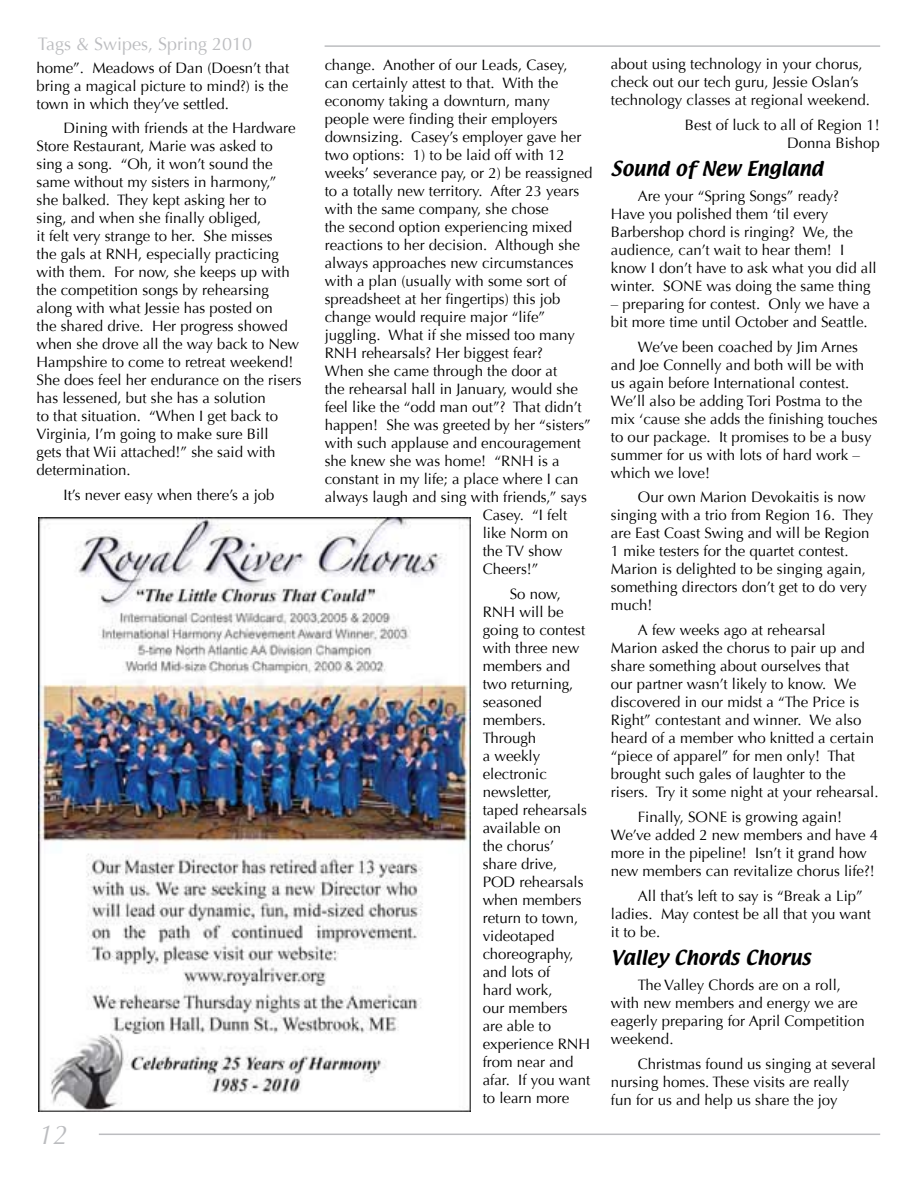
<style>
.page{position:relative;width:918px;height:1188px;background:#fff}
.page>*{position:absolute;margin:0;border:0;box-sizing:border-box;transform-origin:0 0}
.t1{font:italic 27px "Optima";color:#bcbdc0}
.t2{font:18px "Textile";color:#000}
.t3{font:18px "Optima";color:#bcbdc0}
.t4{font:15px/18px "Optima";color:#000}
</style>
<div class="page">
<hr style="left:99px;top:1134px;width:781px;height:1px;background:#bcbdc0">
<hr style="left:325px;top:45px;width:555px;height:2px;background:#bcbdc0">
<img style="left:39px;top:517px;width:432px;height:594px">
<p class="t3" style="left:38px;top:33px;width:216px">Tags &amp; Swipes, Spring 2010</p>
<p class="t4" style="left:37px;top:59px;width:254px;text-align:justify">home”. Meadows of Dan (Doesn’t that bring a magical picture to mind?) is the town in which they’ve settled.</p>
<p class="t4" style="left:37px;top:120px;width:266px;text-indent:27px">Dining with friends at the Hardware Store Restaurant, Marie was asked to sing a song. “Oh, it won’t sound the same without my sisters in harmony,” she balked. They kept asking her to<br>sing, and when she finally obliged,<br>it felt very strange to her. She misses<br>the gals at RN H, especially practicing with them. For now, she keeps up with the competition songs by rehearsing along with what Jessie has posted on<br>the shared drive. Her progress showed when she drove all the way back to N ew Hampshire to come to retreat weekend!<br>She does feel her endurance on the risers has lessened, but she has a solution<br>to that situation. “When I get back to Virginia, I’m going to make sure Bill<br>gets that Wii attached!” she said with determination.</p>
<p class="t4" style="left:64px;top:486px;width:213px">It’s never easy when there’s a job</p>
<h1 class="t1" style="left:38px;top:1119px;width:32px">12</h1>
<p class="t4" style="left:325px;top:56px;width:244px">change. Another of our Leads, Casey,</p>
<p class="t4" style="left:325px;top:74px;width:235px">can certainly attest to that. With the</p>
<p class="t4" style="left:325px;top:92px;width:227px">economy taking a downturn, many</p>
<p class="t4" style="left:325px;top:110px;width:234px">people were finding their employers</p>
<p class="t4" style="left:325px;top:128px;width:258px">downsizing. Casey’s employer gave her</p>
<p class="t4" style="left:325px;top:146px;width:241px">two options: 1) to be laid off with 12</p>
<p class="t4" style="left:325px;top:164px;width:269px">weeks’ severance pay, or 2) be reassigned</p>
<p class="t4" style="left:325px;top:182px;width:256px">to a totally new territory. After 23 years</p>
<p class="t4" style="left:325px;top:200px;width:225px">with the same company, she chose</p>
<p class="t4" style="left:325px;top:218px;width:249px">the second option experiencing mixed</p>
<p class="t4" style="left:325px;top:236px;width:257px">reactions to her decision. Although she</p>
<p class="t4" style="left:325px;top:254px;width:250px">always approaches new circumstances</p>
<p class="t4" style="left:325px;top:272px;width:243px">with a plan (usually with some sort of</p>
<p class="t4" style="left:325px;top:290px;width:237px">spreadsheet at her fingertips) this job</p>
<p class="t4" style="left:325px;top:308px;width:222px">change would require major “life”</p>
<p class="t4" style="left:325px;top:326px;width:252px">juggling. What if she missed too many</p>
<p class="t4" style="left:325px;top:344px;width:220px">RN H rehearsals? Her biggest fear?</p>
<p class="t4" style="left:325px;top:362px;width:234px">When she came through the door at</p>
<p class="t4" style="left:325px;top:380px;width:255px">the rehearsal hall in January, would she</p>
<p class="t4" style="left:325px;top:398px;width:258px">feel like the “odd man out”? That didn’t</p>
<p class="t4" style="left:325px;top:416px;width:268px">happen! She was greeted by her “sisters”</p>
<p class="t4" style="left:325px;top:434px;width:258px">with such applause and encouragement</p>
<p class="t4" style="left:325px;top:452px;width:236px">she knew she was home! “RN H is a</p>
<p class="t4" style="left:325px;top:470px;width:255px">constant in my life; a place where I can</p>
<p class="t4" style="left:325px;top:488px;width:264px">always laugh and sing with friends,” says</p>
<p class="t4" style="left:483px;top:506px;width:86px">Casey. “I felt</p>
<p class="t4" style="left:483px;top:524px;width:87px">like Norm on</p>
<p class="t4" style="left:483px;top:542px;width:81px">the TV show</p>
<p class="t4" style="left:483px;top:560px;width:57px">Cheers!”</p>
<p class="t4" style="left:483px;top:585px;width:109px;text-indent:27px">So now,<br>RNH will be going to contest with three new members and two returning, seasoned members.<br>Through<br>a weekly electronic newsletter, taped rehearsals available on<br>the chorus’ share drive,<br>POD rehearsals when members return to town, videotaped choreography, and lots of<br>hard work,<br>our members are able to experience RN H from near and afar. If you want to learn more</p>
<p class="t4" style="left:611px;top:55px;width:260px">about using technology in your chorus, check out our tech guru, Jessie Oslan’s technology classes at regional weekend.</p>
<p class="t4" style="left:685px;top:116px;width:196px;text-align:right">Best of luck to all of Region 1!<br>Donna Bishop</p>
<p class="t2" style="left:611px;top:156px;width:213px">Sound of New England</p>
<p class="t4" style="left:611px;top:187px;width:267px;text-indent:27px">Are your “Spring Songs” ready?<br>Have you polished them ‘til every<br>Barbershop chord is ringing? We, the audience, can’t wait to hear them! I know I don’t have to ask what you did all winter. SONE</p>
<p class="t4" style="left:707px;top:277px;width:165px">was doing the same thing</p>
<p class="t4" style="left:611px;top:295px;width:261px">– preparing for contest. Only we have a bit more time until October and Seattle.</p>
<p class="t4" style="left:611px;top:338px;width:268px;text-indent:27px">We’ve been coached by Jim Arnes and Joe Connelly and both will be with us again before International contest.<br>We’ll also be adding Tori Postma to the mix ‘cause she adds the finishing touches to our package. It promises to be a busy summer for us with lots of hard work – which we love!</p>
<p class="t4" style="left:611px;top:489px;width:264px;text-indent:27px">Our own Marion Devokaitis is now singing with a trio from Region 16. They are East Coast Swing and will be Region 1 mike testers for the quartet contest.<br>Marion is delighted to be singing again, something directors don’t get to do very much!</p>
<p class="t4" style="left:611px;top:621px;width:269px;text-indent:27px">A few weeks ago at rehearsal<br>Marion asked the chorus to pair up and share something about ourselves that<br>our partner wasn’t likely to know. We discovered in our midst a “The Price is Right” contestant and winner. We also heard of a member who knitted a certain “piece of apparel” for men only! That brought such gales of laughter to the risers. Try it some night at your rehearsal.</p>
<p class="t4" style="left:638px;top:808px;width:61px">Finally, SONE</p>
<p class="t4" style="left:611px;top:808px;width:269px;text-indent:120px">is growing again!<br>We’ve added 2 new members and have 4 more in the pipeline! Isn’t it grand how new members can revitalize chorus life?!</p>
<p class="t4" style="left:611px;top:887px;width:261px;text-indent:27px">All that’s left to say is “Break a Lip” ladies. May contest be all that you want it to be.</p>
<p class="t2" style="left:611px;top:945px;width:201px">Valley Chords Chorus</p>
<p class="t4" style="left:611px;top:976px;width:255px;text-indent:27px">The Valley Chords are on a roll, with new members and energy we are eagerly preparing for April Competition weekend.</p>
<p class="t4" style="left:611px;top:1055px;width:267px;text-indent:27px">Christmas found us singing at several nursing homes. These visits are really<br>fun for us and help us share the joy</p>
</div>
